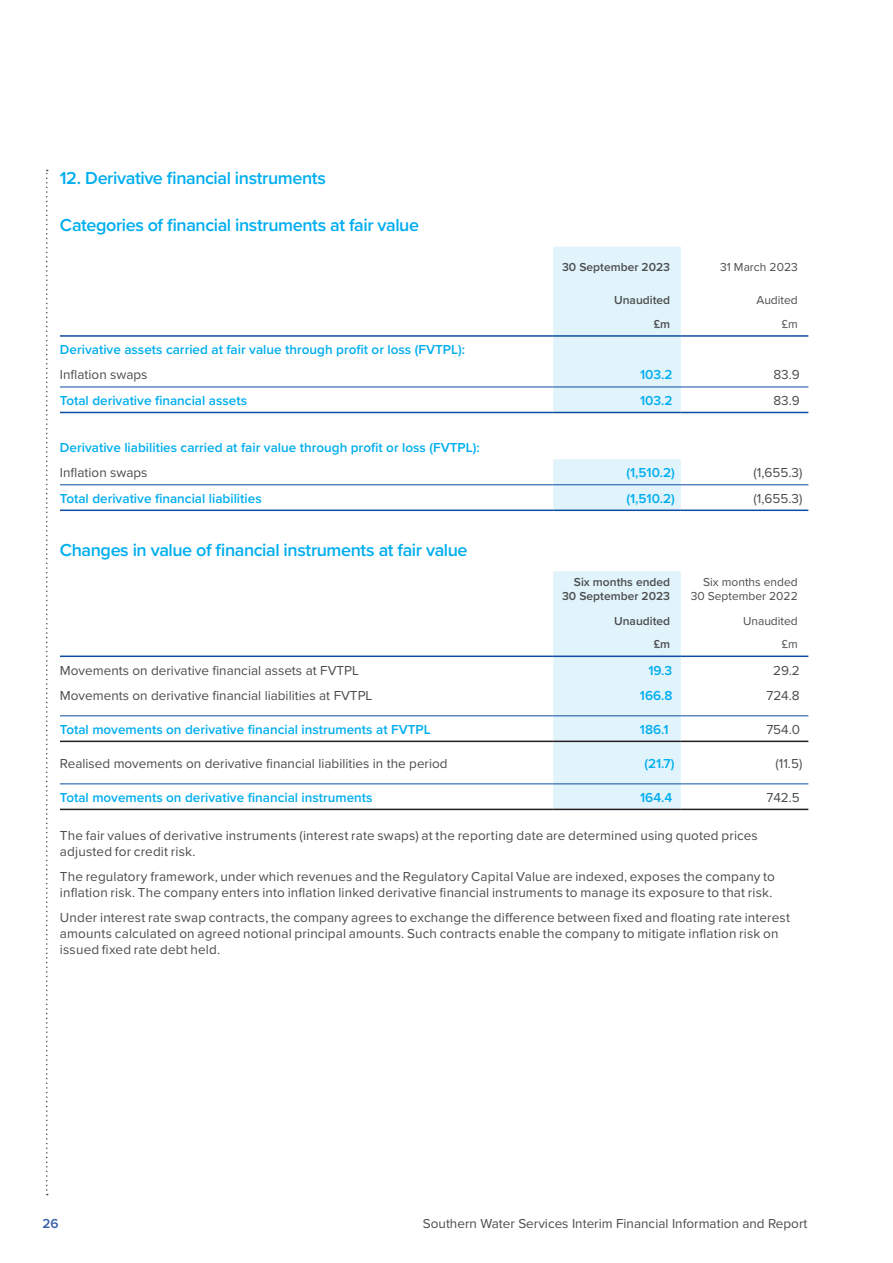
<style>
.page{position:relative;width:893px;height:1263px;background:#fff}
.page>*{position:absolute;margin:0;border:0;box-sizing:border-box;transform-origin:0 0}
.t1{font:600 18px "Proxima Nova";letter-spacing:-.025em;color:#00aeef}
.BodyCopy2016{font:13.5px/16.2px "Proxima Nova";letter-spacing:.01em;color:#4b4c4d}
.Tables_textSemibold2020{font:600 13.5px "Proxima Nova";color:#00aeef}
.Tables_textRegular2016{font:13.5px "Proxima Nova";color:#4b4c4d}
.Table_FigsSemibold2016{font:600 13.5px "Proxima Nova";color:#00aeef}
.Table_Figs2016{font:13.5px "Proxima Nova";color:#4b4c4d}
.t2{font:600 13.5px "Proxima Nova";color:#375fac}
.Table_FigsSemibold2016-2{font:600 12px/13.5px "Proxima Nova";color:#4b4c4d;text-align:right}
.Table_Figs2016-2{font:12px/13.5px "Proxima Nova";color:#4b4c4d;text-align:right}
</style>
<div class="page">
<svg style="left:46px;top:170px;width:2px;height:1025px"></svg>
<svg style="left:553px;top:247px;width:128px;height:262px"></svg>
<hr style="left:60px;top:387px;width:493px;height:1px;background:#0d4da1">
<hr style="left:553px;top:387px;width:128px;height:1px;background:#0d4da1">
<hr style="left:681px;top:387px;width:127px;height:1px;background:#0d4da1">
<hr style="left:60px;top:412px;width:493px;height:1px;background:#0d4da1">
<hr style="left:553px;top:412px;width:128px;height:1px;background:#0d4da1">
<hr style="left:681px;top:412px;width:127px;height:1px;background:#0d4da1">
<hr style="left:60px;top:509px;width:493px;height:2px;background:#0d4da1">
<hr style="left:553px;top:509px;width:128px;height:2px;background:#0d4da1">
<hr style="left:681px;top:509px;width:127px;height:2px;background:#0d4da1">
<hr style="left:60px;top:484px;width:493px;height:1px;background:#0d4da1">
<hr style="left:553px;top:484px;width:128px;height:1px;background:#0d4da1">
<hr style="left:681px;top:484px;width:127px;height:1px;background:#0d4da1">
<hr style="left:60px;top:335px;width:493px;height:2px;background:#0d4da1">
<hr style="left:553px;top:335px;width:128px;height:2px;background:#0d4da1">
<hr style="left:681px;top:335px;width:127px;height:2px;background:#0d4da1">
<div style="left:553px;top:571px;width:128px;height:238px;background:#e1f4fc"></div>
<hr style="left:60px;top:655px;width:493px;height:2px;background:#0d4da1">
<hr style="left:553px;top:655px;width:128px;height:2px;background:#0d4da1">
<hr style="left:681px;top:655px;width:127px;height:2px;background:#0d4da1">
<hr style="left:60px;top:715px;width:493px;height:1px;background:#0d4da1">
<hr style="left:553px;top:715px;width:128px;height:1px;background:#0d4da1">
<hr style="left:681px;top:715px;width:127px;height:1px;background:#0d4da1">
<hr style="left:60px;top:783px;width:493px;height:1px;background:#0d4da1">
<hr style="left:553px;top:783px;width:128px;height:1px;background:#0d4da1">
<hr style="left:681px;top:783px;width:127px;height:1px;background:#0d4da1">
<hr style="left:60px;top:741px;width:493px;height:1px;background:#231f20">
<hr style="left:553px;top:741px;width:128px;height:1px;background:#231f20">
<hr style="left:681px;top:741px;width:127px;height:1px;background:#231f20">
<hr style="left:60px;top:809px;width:493px;height:1px;background:#231f20">
<hr style="left:553px;top:809px;width:128px;height:1px;background:#231f20">
<hr style="left:681px;top:809px;width:127px;height:1px;background:#231f20">
<h2 class="t1" style="left:60px;top:165px;width:268px">12. Derivative financial instruments</h2>
<h2 class="t1" style="left:60px;top:212px;width:361px">Categories of financial instruments at fair value</h2>
<p class="Table_FigsSemibold2016-2" style="left:562px;top:259px;width:110px">30 September 2023</p>
<p class="Table_Figs2016-2" style="left:720px;top:259px;width:79px">31 March 2023</p>
<p class="Table_FigsSemibold2016-2" style="left:614px;top:293px;width:58px">Unaudited</p>
<p class="Table_Figs2016-2" style="left:757px;top:293px;width:43px">Audited</p>
<p class="Table_FigsSemibold2016-2" style="left:654px;top:317px;width:18px">£m</p>
<p class="Table_Figs2016-2" style="left:782px;top:317px;width:17px">£m</p>
<p class="Tables_textSemibold2020" style="left:60px;top:340px;width:407px">Derivative assets carried at fair value through profit or loss (FVTPL):</p>
<p class="Tables_textRegular2016" style="left:60px;top:365px;width:89px">Inflation swaps</p>
<p class="Table_FigsSemibold2016" style="left:640px;top:365px;width:34px">103.2</p>
<p class="Table_Figs2016" style="left:773px;top:365px;width:28px">83.9</p>
<p class="Tables_textSemibold2020" style="left:60px;top:390px;width:189px">Total derivative financial assets</p>
<p class="Table_FigsSemibold2016" style="left:640px;top:390px;width:34px">103.2</p>
<p class="Table_Figs2016" style="left:773px;top:390px;width:28px">83.9</p>
<p class="Tables_textSemibold2020" style="left:60px;top:437px;width:421px">Derivative liabilities carried at fair value through profit or loss (FVTPL):</p>
<p class="Tables_textRegular2016" style="left:60px;top:463px;width:89px">Inflation swaps</p>
<p class="Table_FigsSemibold2016" style="left:626px;top:463px;width:50px">(1,510.2)</p>
<p class="Table_Figs2016" style="left:753px;top:463px;width:50px">(1,655.3)</p>
<p class="Tables_textSemibold2020" style="left:60px;top:488px;width:203px">Total derivative financial liabilities</p>
<p class="Table_FigsSemibold2016" style="left:626px;top:488px;width:50px">(1,510.2)</p>
<p class="Table_Figs2016" style="left:753px;top:488px;width:50px">(1,655.3)</p>
<h2 class="t1" style="left:60px;top:536px;width:409px">Changes in value of financial instruments at fair value</h2>
<p class="Table_FigsSemibold2016-2" style="left:562px;top:575px;width:110px">Six months ended<br>30 September 2023</p>
<p class="Table_Figs2016-2" style="left:691px;top:575px;width:109px">Six months ended<br>30 September 2022</p>
<p class="Table_FigsSemibold2016-2" style="left:614px;top:614px;width:58px">Unaudited</p>
<p class="Table_Figs2016-2" style="left:743px;top:613px;width:56px">Unaudited</p>
<p class="Table_FigsSemibold2016-2" style="left:654px;top:637px;width:18px">£m</p>
<p class="Table_Figs2016-2" style="left:782px;top:637px;width:17px">£m</p>
<p class="Tables_textRegular2016" style="left:60px;top:660px;width:301px">Movements on derivative financial assets at FVTPL</p>
<p class="Table_FigsSemibold2016" style="left:648px;top:660px;width:25px">19.3</p>
<p class="Table_Figs2016" style="left:773px;top:660px;width:28px">29.2</p>
<p class="Tables_textRegular2016" style="left:60px;top:685px;width:314px">Movements on derivative financial liabilities at FVTPL</p>
<p class="Table_FigsSemibold2016" style="left:640px;top:685px;width:34px">166.8</p>
<p class="Table_Figs2016" style="left:766px;top:685px;width:35px">724.8</p>
<p class="Tables_textSemibold2020" style="left:60px;top:719px;width:372px">Total movements on derivative financial instruments at FVTPL</p>
<p class="Table_FigsSemibold2016" style="left:640px;top:719px;width:30px">186.1</p>
<p class="Table_Figs2016" style="left:766px;top:719px;width:35px">754.0</p>
<p class="Tables_textRegular2016" style="left:60px;top:753px;width:389px">Realised movements on derivative financial liabilities in the period</p>
<p class="Table_FigsSemibold2016" style="left:644px;top:753px;width:32px">(21.7)</p>
<p class="Table_Figs2016" style="left:775px;top:753px;width:28px">(11.5)</p>
<p class="Tables_textSemibold2020" style="left:60px;top:787px;width:314px">Total movements on derivative financial instruments</p>
<p class="Table_FigsSemibold2016" style="left:640px;top:787px;width:34px">164.4</p>
<p class="Table_Figs2016" style="left:766px;top:787px;width:35px">742.5</p>
<p class="BodyCopy2016" style="left:60px;top:827px;width:699px">The fair values of derivative instruments (interest rate swaps) at the reporting date are determined using quoted prices adjusted for credit risk.</p>
<p class="BodyCopy2016" style="left:60px;top:868px;width:716px">The regulatory framework, under which revenues and the Regulatory Capital Value are indexed, exposes the company to inflation risk. The company enters into inflation linked derivative financial instruments to manage its exposure to that risk.</p>
<p class="BodyCopy2016" style="left:60px;top:908px;width:732px">Under interest rate swap contracts, the company agrees to exchange the difference between fixed and floating rate interest amounts calculated on agreed notional principal amounts. Such contracts enable the company to mitigate inflation risk on issued fixed rate debt held.</p>
<p class="t2" style="left:43px;top:1213px;width:18px">26</p>
<p class="BodyCopy2016" style="left:423px;top:1215px;width:386px">Southern Water Services Interim Financial Information and Report</p>
</div>
